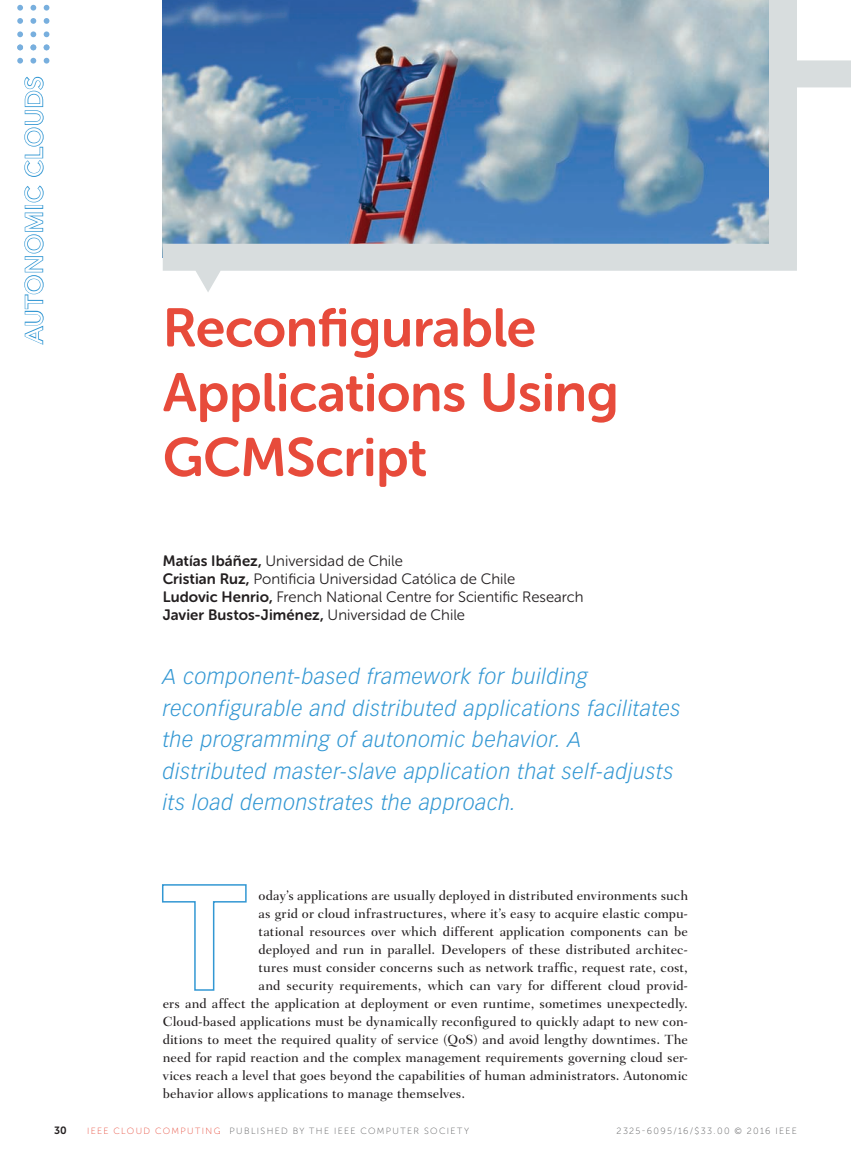
<style>
.page{position:relative;width:851px;height:1161px;background:#fff}
.page>*{position:absolute;margin:0;border:0;box-sizing:border-box;transform-origin:0 0}
.t1{font:54px/64.8px "Museo Sans Rounded 700";letter-spacing:-.01em;color:#e74b3b}
.t2{font:500 24px "Avenir LT Std";letter-spacing:.035em;color:#fff}
.t3{font:italic 300 21px/31.5px "Vectora LT Std";letter-spacing:.03em;color:#3297d3}
.t4{font:15px/18px "Museo Sans Rounded 300";color:#231f20}
.t5{font:500 13.5px "Fairfield LT Std";letter-spacing:.005em;color:#231f20}
.t6{font:10.5px "Museo Sans 700";color:#231f20}
.t7{font:9px "Museo Sans 100";letter-spacing:.15em;color:#57585a}
.s1{font-family:"Museo Sans Rounded 700"}
.s2{color:#e74b3b}
</style>
<div class="page">
<svg style="left:24px;top:212px;width:20px;height:133px"></svg>
<div style="left:25px;top:205px;width:18px;height:4px;border:2px solid #3297d3"></div>
<svg style="left:24px;top:185px;width:20px;height:18px"></svg>
<svg style="left:24px;top:76px;width:20px;height:101px"></svg>
<svg style="left:17px;top:5px;width:6px;height:6px"></svg>
<svg style="left:30px;top:5px;width:6px;height:6px"></svg>
<svg style="left:44px;top:5px;width:5px;height:6px"></svg>
<svg style="left:17px;top:18px;width:6px;height:6px"></svg>
<svg style="left:30px;top:18px;width:6px;height:6px"></svg>
<svg style="left:44px;top:18px;width:5px;height:6px"></svg>
<svg style="left:17px;top:31px;width:6px;height:6px"></svg>
<svg style="left:30px;top:31px;width:6px;height:6px"></svg>
<svg style="left:44px;top:31px;width:5px;height:6px"></svg>
<svg style="left:17px;top:58px;width:6px;height:6px"></svg>
<svg style="left:30px;top:58px;width:6px;height:6px"></svg>
<svg style="left:44px;top:58px;width:5px;height:6px"></svg>
<svg style="left:17px;top:45px;width:6px;height:5px"></svg>
<svg style="left:30px;top:45px;width:6px;height:5px"></svg>
<svg style="left:44px;top:45px;width:5px;height:5px"></svg>
<img style="left:163px;top:0;width:607px;height:60px">
<div style="left:770px;top:0;width:26px;height:266px;background:#d8ddde"></div>
<svg style="left:163px;top:60px;width:687px;height:232px"></svg>
<svg style="left:162px;top:884px;width:85px;height:107px"></svg>
<h2 class="t2" style="left:20px;top:344px;width:269px;rotate:-90deg">AUTONOMIC CLOUDS</h2>
<p class="t1" style="left:163px;top:296px;width:457px">Reconfigurable<br>Applications Using<br>GCMScript</p>
<p class="t4" style="left:163px;top:552px;width:422px"><span class="s1">Matías Ibáñez,</span> Universidad de Chile<br><span class="s1">Cristian Ruz,</span> Pontificia Universidad Católica de Chile<br><span class="s1">Ludovic Henrio,</span> French National Centre for Scientific Research <span class="s1">Javier Bustos-Jiménez,</span> Universidad de Chile</p>
<p class="t3" style="left:163px;top:661px;width:519px">A component-based framework for building reconfigurable and distributed applications facilitates the programming of autonomic behavior. A distributed master-slave application that self-adjusts its load demonstrates the approach.</p>
<p class="t5" style="left:258px;top:888px;width:431px">oday’s applications are usually deployed in distributed environments such</p>
<p class="t5" style="left:258px;top:906px;width:431px">as grid or cloud infrastructures, where it’s easy to acquire elastic compu-</p>
<p class="t5" style="left:258px;top:924px;width:431px">tational resources over which different application components can be</p>
<p class="t5" style="left:258px;top:942px;width:431px">deployed and run in parallel. Developers of these distributed architec-</p>
<p class="t5" style="left:258px;top:960px;width:431px">tures must consider concerns such as network traffic, request rate, cost,</p>
<p class="t5" style="left:258px;top:978px;width:431px">and security requirements, which can vary for different cloud provid-</p>
<p class="t5" style="left:163px;top:996px;width:527px">ers and affect the application at deployment or even runtime, sometimes unexpectedly.</p>
<p class="t5" style="left:163px;top:1014px;width:527px">Cloud-based applications must be dynamically reconfigured to quickly adapt to new con-</p>
<p class="t5" style="left:163px;top:1032px;width:527px">ditions to meet the required quality of service (QoS) and avoid lengthy downtimes. The</p>
<p class="t5" style="left:163px;top:1050px;width:527px">need for rapid reaction and the complex management requirements governing cloud ser-</p>
<p class="t5" style="left:163px;top:1068px;width:527px">vices reach a level that goes beyond the capabilities of human administrators. Autonomic</p>
<p class="t5" style="left:163px;top:1086px;width:304px">behavior allows applications to manage themselves.</p>
<p class="t6" style="left:54px;top:1125px;width:14px">30</p>
<p class="t7" style="left:87px;top:1126px;width:384px"><span class="s2">IEEE CLOUD COMPUTING</span> PUBLISHED BY THE IEEE COMPUTER SOCIETY</p>
<p class="t7" style="left:616px;top:1126px;width:182px">2325-6095/16/$33.00 © 2016 IEEE</p>
</div>
